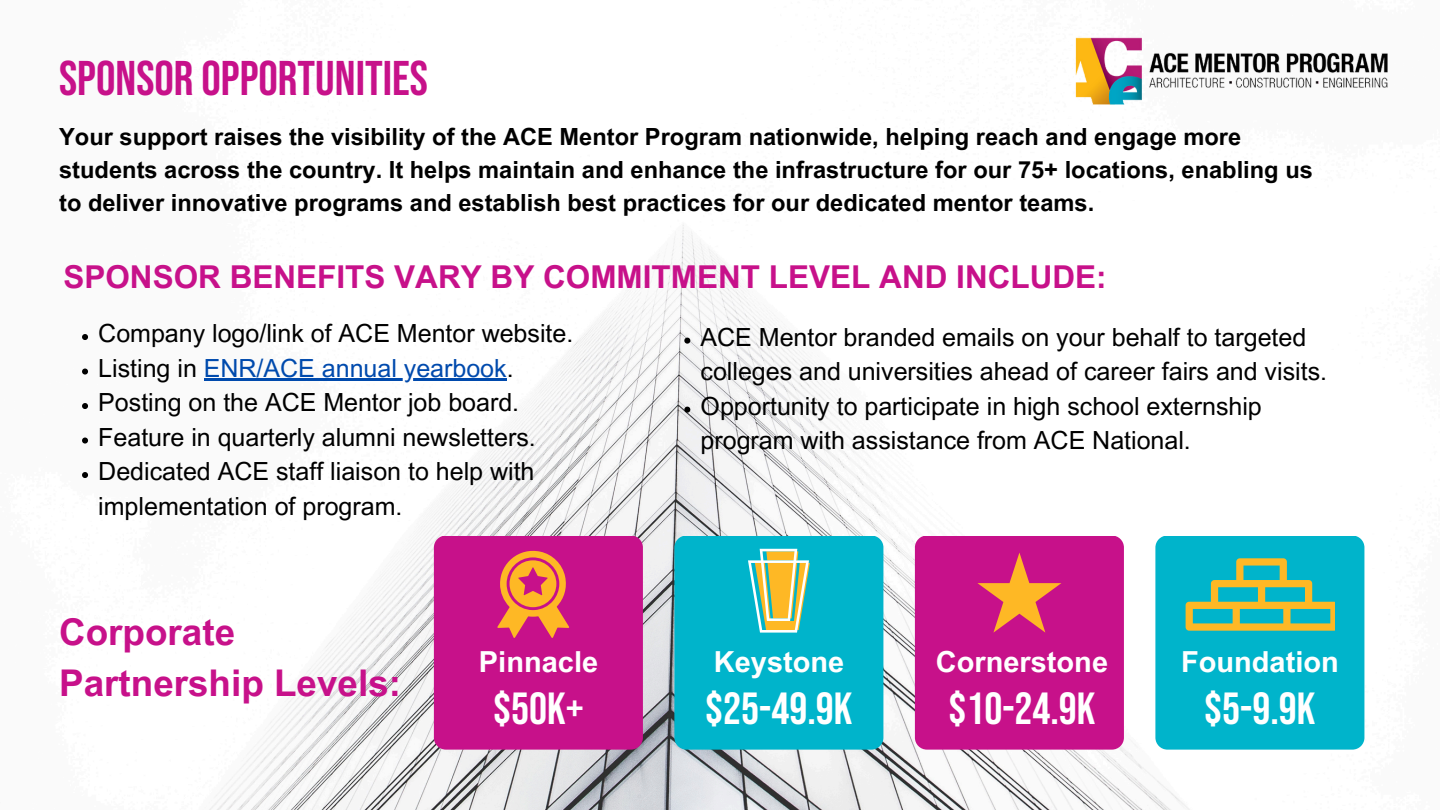
<style>
.page{position:relative;width:1440px;height:810px;background:#fff}
.page>*{position:absolute;margin:0;border:0;box-sizing:border-box;transform-origin:0 0}
.t1{font:48.7px "Bebas Neue";color:#c7118a}
.t2{font:45px "Bebas Neue";color:#fff}
.t3{font:700 36.9px/50.9px "Arial MT Pro";color:#c7118a}
.t4{font:700 31.5px "Arial MT Pro";color:#c7118a}
.t5{font:700 29px "Arial MT Pro";color:#fff}
.t6{font:25px/34.5px "Arial MT Pro";color:#000}
.t7{font:25px "Arial MT Pro";color:#004aad}
.t8{font:700 23.6px/33px "Arial MT Pro";color:#000}
.s1{color:#000}
</style>
<div class="page">
<img style="left:83px;top:225px;width:1282px;height:585px">
<div style="left:1155px;top:536px;width:209px;height:213px;background:#00b4cb;border-radius:12px"></div>
<div style="left:915px;top:536px;width:209px;height:213px;background:#c7118a;border-radius:12px"></div>
<div style="left:674px;top:536px;width:209px;height:213px;background:#00b4cb;border-radius:12px"></div>
<div style="left:434px;top:536px;width:209px;height:213px;background:#c7118a;border-radius:12px"></div>
<svg style="left:977px;top:553px;width:84px;height:80px"></svg>
<svg style="left:748px;top:549px;width:62px;height:84px"></svg>
<svg style="left:497px;top:550px;width:72px;height:88px"></svg>
<svg style="left:1186px;top:558px;width:148px;height:73px"></svg>
<img style="left:1075px;top:37px;width:313px;height:68px">
<svg style="left:684px;top:338px;width:6px;height:6px"></svg>
<svg style="left:684px;top:407px;width:6px;height:6px"></svg>
<svg style="left:82px;top:334px;width:6px;height:6px"></svg>
<svg style="left:82px;top:369px;width:6px;height:6px"></svg>
<hr style="left:204px;top:378px;width:303px;height:3px;background:#004aad">
<svg style="left:82px;top:403px;width:6px;height:6px"></svg>
<svg style="left:82px;top:438px;width:6px;height:6px"></svg>
<svg style="left:82px;top:472px;width:6px;height:6px"></svg>
<p class="t1" style="left:59px;top:51px;width:370px">SPONSOR OPPORTUNITIES</p>
<h6 class="t8" style="left:59px;top:123px;width:1255px">Your support raises the visibility of the ACE Mentor Program nationwide, helping reach and engage more students across the country. It helps maintain and enhance the infrastructure for our 75+ locations, enabling us to deliver innovative programs and establish best practices for our dedicated mentor teams.</h6>
<h4 class="t4" style="left:63px;top:266px;width:1045px">SPONSOR BENEFITS VARY BY COMMITMENT LEVEL AND INCLUDE:</h4>
<p class="t6" style="left:98px;top:319px;width:477px">Company logo/link of ACE Mentor website.</p>
<p class="t7" style="left:98px;top:359px;width:417px"><span class="s1">Listing in</span> ENR/ACE annual yearbook<span class="s1">.</span></p>
<p class="t6" style="left:98px;top:388px;width:422px">Posting on the ACE Mentor job board.</p>
<p class="t6" style="left:98px;top:423px;width:439px">Feature in quarterly alumni newsletters.</p>
<p class="t6" style="left:98px;top:457px;width:438px">Dedicated ACE staff liaison to help with implementation of program.</p>
<p class="t6" style="left:701px;top:323px;width:628px">ACE Mentor branded emails on your behalf to targeted colleges and universities ahead of career fairs and visits.</p>
<h2 class="t6" style="left:701px;top:392px;width:563px">Opportunity to participate in high school externship program with assistance from ACE National.</h2>
<p class="t3" style="left:59px;top:612px;width:343px">Corporate<br>Partnership Levels:</p>
<h1 class="t5" style="left:479px;top:651px;width:121px">Pinnacle</h1>
<p class="t5" style="left:714px;top:651px;width:132px">Keystone</p>
<h5 class="t5" style="left:936px;top:651px;width:174px">Cornerstone</h5>
<h1 class="t5" style="left:1181px;top:651px;width:159px">Foundation</h1>
<p class="t2" style="left:493px;top:683px;width:92px">$50K+</p>
<h3 class="t2" style="left:705px;top:684px;width:149px">$25-49.9K</h3>
<p class="t2" style="left:948px;top:684px;width:149px">$10-24.9K</p>
<h5 class="t2" style="left:1204px;top:684px;width:113px">$5-9.9K</h5>
</div>
